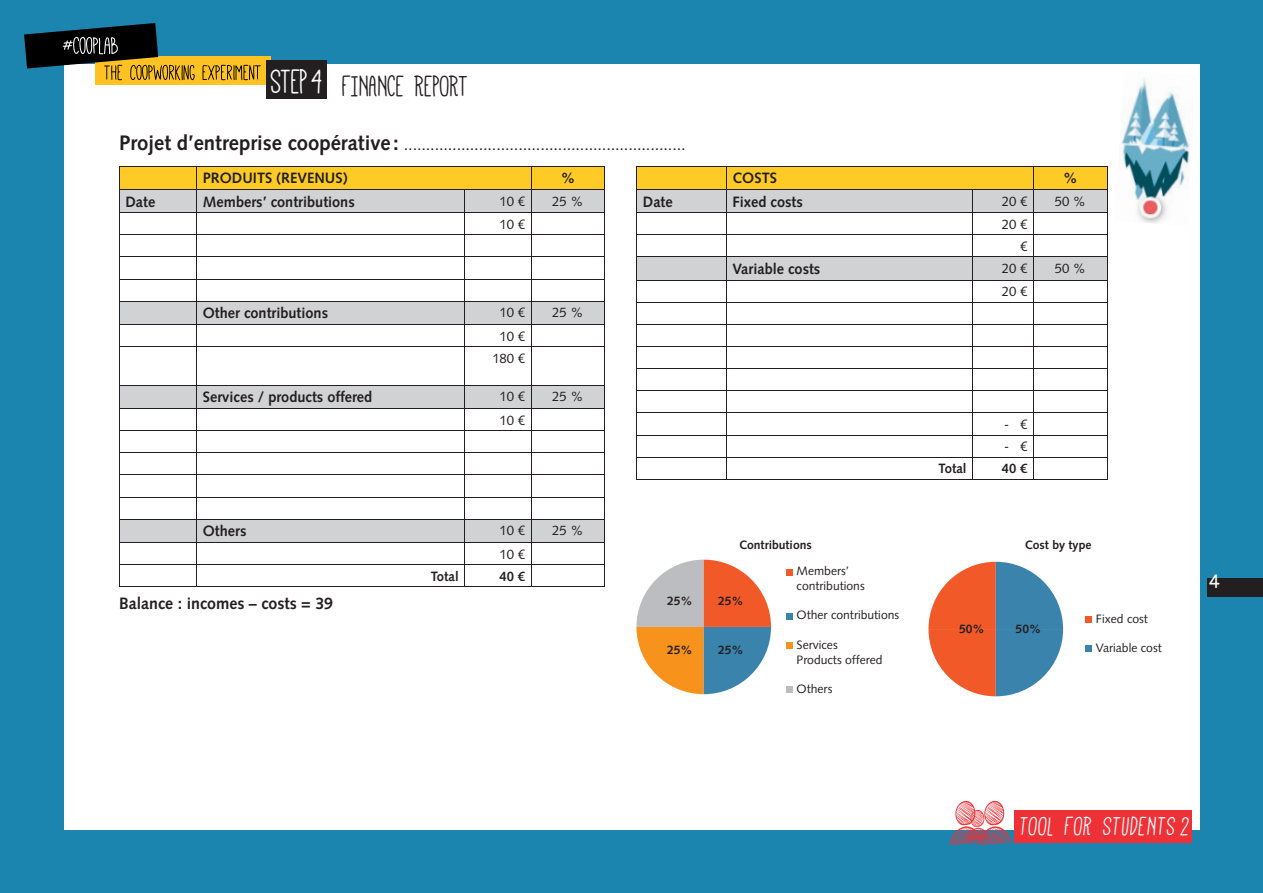
<style>
.page{position:relative;width:1263px;height:893px;background:#1c85af}
.page>*{position:absolute;margin:0;border:0;box-sizing:border-box;transform-origin:0 0}
.t1{font:38.4px "Mathlete Bulky";color:#fff}
.t2{font:33px "Mathlete Bulky";letter-spacing:.01em;color:#231f20}
.t3{font:29.4px "Mathlete Bulky Slant";letter-spacing:.04em;color:#fff}
.t4{font:22.5px "Courier Prime Code";color:#fff}
.t5{font:700 16.5px "Syntax LT Std";color:#231f20}
.t6{font:700 15px "Syntax LT Std";color:#231f20}
.t7{font:13.5px/22.2px "Syntax LT Std";color:#231f20;text-align:center}
.t8{font:700 13.5px "Syntax LT Std";color:#231f20}
.t9{font:12.15px/14.5px "Syntax LT Std";color:#231f20}
.t10{font:700 12.15px "Syntax LT Std";color:#231f20}
.t11{font:700 12px "Syntax LT Std";color:#231f20}
.s1{font-size:21px}
</style>
<div class="page">
<div style="left:64px;top:64px;width:1135px;height:765px;background:#fff"></div>
<div style="left:95px;top:56px;width:176px;height:28px;background:#fec323"></div>
<svg style="left:24px;top:23px;width:237px;height:58px"></svg>
<div style="left:1208px;top:578px;width:55px;height:18px;background:#231f20"></div>
<img style="left:1121px;top:78px;width:69px;height:145px">
<svg style="left:949px;top:800px;width:62px;height:45px"></svg>
<div style="left:267px;top:60px;width:60px;height:39px;background:#231f20"></div>
<div style="left:1014px;top:810px;width:178px;height:33px;background:#ee3037"></div>
<svg style="left:120px;top:386px;width:484px;height:156px"></svg>
<hr style="left:119px;top:346px;width:78px;height:1px;background:#231f20">
<hr style="left:119px;top:347px;width:1px;height:38px;background:#231f20">
<hr style="left:197px;top:346px;width:268px;height:1px;background:#231f20">
<hr style="left:196px;top:347px;width:1px;height:38px;background:#231f20">
<hr style="left:465px;top:346px;width:66px;height:1px;background:#231f20">
<hr style="left:464px;top:347px;width:1px;height:38px;background:#231f20">
<hr style="left:531px;top:346px;width:74px;height:1px;background:#231f20">
<hr style="left:531px;top:347px;width:1px;height:38px;background:#231f20">
<hr style="left:604px;top:347px;width:1px;height:38px;background:#231f20">
<hr style="left:119px;top:385px;width:78px;height:1px;background:#231f20">
<hr style="left:197px;top:385px;width:268px;height:1px;background:#231f20">
<hr style="left:465px;top:385px;width:66px;height:1px;background:#231f20">
<hr style="left:531px;top:385px;width:74px;height:1px;background:#231f20">
<hr style="left:119px;top:408px;width:78px;height:1px;background:#231f20">
<hr style="left:197px;top:408px;width:268px;height:1px;background:#231f20">
<hr style="left:465px;top:408px;width:66px;height:1px;background:#231f20">
<hr style="left:531px;top:408px;width:74px;height:1px;background:#231f20">
<hr style="left:119px;top:430px;width:78px;height:1px;background:#231f20">
<hr style="left:197px;top:430px;width:268px;height:1px;background:#231f20">
<hr style="left:465px;top:430px;width:66px;height:1px;background:#231f20">
<hr style="left:531px;top:430px;width:74px;height:1px;background:#231f20">
<hr style="left:119px;top:452px;width:78px;height:1px;background:#231f20">
<hr style="left:197px;top:452px;width:268px;height:1px;background:#231f20">
<hr style="left:465px;top:452px;width:66px;height:1px;background:#231f20">
<hr style="left:531px;top:452px;width:74px;height:1px;background:#231f20">
<hr style="left:119px;top:474px;width:78px;height:1px;background:#231f20">
<hr style="left:197px;top:474px;width:268px;height:1px;background:#231f20">
<hr style="left:465px;top:474px;width:66px;height:1px;background:#231f20">
<hr style="left:531px;top:474px;width:74px;height:1px;background:#231f20">
<hr style="left:119px;top:497px;width:78px;height:1px;background:#231f20">
<hr style="left:197px;top:497px;width:268px;height:1px;background:#231f20">
<hr style="left:465px;top:497px;width:66px;height:1px;background:#231f20">
<hr style="left:531px;top:497px;width:74px;height:1px;background:#231f20">
<hr style="left:119px;top:519px;width:78px;height:1px;background:#231f20">
<hr style="left:197px;top:519px;width:268px;height:1px;background:#231f20">
<hr style="left:465px;top:519px;width:66px;height:1px;background:#231f20">
<hr style="left:531px;top:519px;width:74px;height:1px;background:#231f20">
<hr style="left:119px;top:542px;width:78px;height:1px;background:#231f20">
<hr style="left:197px;top:542px;width:268px;height:1px;background:#231f20">
<hr style="left:465px;top:542px;width:66px;height:1px;background:#231f20">
<hr style="left:531px;top:542px;width:74px;height:1px;background:#231f20">
<hr style="left:119px;top:564px;width:78px;height:1px;background:#231f20">
<svg style="left:119px;top:386px;width:1px;height:200px"></svg>
<hr style="left:197px;top:564px;width:268px;height:1px;background:#231f20">
<svg style="left:196px;top:386px;width:1px;height:200px"></svg>
<hr style="left:465px;top:564px;width:66px;height:1px;background:#231f20">
<svg style="left:464px;top:386px;width:1px;height:200px"></svg>
<hr style="left:531px;top:564px;width:74px;height:1px;background:#231f20">
<svg style="left:531px;top:386px;width:1px;height:200px"></svg>
<svg style="left:604px;top:386px;width:1px;height:200px"></svg>
<hr style="left:119px;top:586px;width:78px;height:1px;background:#231f20">
<hr style="left:197px;top:586px;width:268px;height:1px;background:#231f20">
<hr style="left:465px;top:586px;width:66px;height:1px;background:#231f20">
<hr style="left:531px;top:586px;width:74px;height:1px;background:#231f20">
<svg style="left:119px;top:166px;width:486px;height:180px"></svg>
<hr style="left:119px;top:324px;width:78px;height:1px;background:#231f20">
<hr style="left:197px;top:324px;width:268px;height:1px;background:#231f20">
<hr style="left:465px;top:324px;width:66px;height:1px;background:#231f20">
<hr style="left:531px;top:324px;width:74px;height:1px;background:#231f20">
<svg style="left:636px;top:166px;width:472px;height:313px"></svg>
<hr style="left:636px;top:479px;width:91px;height:1px;background:#231f20">
<hr style="left:727px;top:479px;width:245px;height:1px;background:#231f20">
<hr style="left:972px;top:479px;width:61px;height:1px;background:#231f20">
<hr style="left:1033px;top:479px;width:75px;height:1px;background:#231f20">
<svg style="left:636px;top:560px;width:135px;height:134px"></svg>
<div style="left:786px;top:569px;width:7px;height:6px;background:#f15929"></div>
<div style="left:786px;top:613px;width:7px;height:6px;background:#3983ac"></div>
<div style="left:786px;top:643px;width:7px;height:6px;background:#f7931d"></div>
<div style="left:786px;top:687px;width:7px;height:6px;background:#bcbdc0"></div>
<svg style="left:928px;top:562px;width:135px;height:134px"></svg>
<svg style="left:1086px;top:617px;width:6px;height:6px"></svg>
<svg style="left:1086px;top:645px;width:6px;height:6px"></svg>
<h1 class="t1" style="left:271px;top:63px;width:54px">STEP 4</h1>
<h2 class="t2" style="left:343px;top:70px;width:127px">FINANCE REPORT</h2>
<p class="t11" style="left:119px;top:139px;width:567px"><span class="s1">Projet d’entreprise coopérative :</span> ................................................................</p>
<p class="t6" style="left:203px;top:170px;width:146px">PRODUITS (REVENUS)</p>
<p class="t6" style="left:561px;top:170px;width:16px">%</p>
<p class="t6" style="left:733px;top:170px;width:46px">COSTS</p>
<p class="t6" style="left:1063px;top:170px;width:16px">%</p>
<p class="t6" style="left:125px;top:193px;width:31px">Date</p>
<p class="t6" style="left:203px;top:193px;width:153px">Members’ contributions</p>
<p class="t7" style="left:500px;top:190px;width:27px">10 €</p>
<p class="t7" style="left:552px;top:190px;width:33px">25 %</p>
<p class="t7" style="left:500px;top:213px;width:27px">10 €</p>
<p class="t6" style="left:203px;top:305px;width:127px">Other contributions</p>
<p class="t7" style="left:500px;top:302px;width:27px">10 €</p>
<p class="t7" style="left:552px;top:302px;width:33px">25 %</p>
<p class="t7" style="left:492px;top:325px;width:34px">10 €<br>180 €</p>
<p class="t6" style="left:203px;top:389px;width:171px">Services / products offered</p>
<p class="t7" style="left:500px;top:386px;width:27px">10 €</p>
<p class="t7" style="left:552px;top:386px;width:33px">25 %</p>
<p class="t7" style="left:500px;top:409px;width:27px">10 €</p>
<p class="t6" style="left:203px;top:523px;width:45px">Others</p>
<p class="t7" style="left:500px;top:519px;width:27px">10 €</p>
<p class="t7" style="left:552px;top:519px;width:33px">25 %</p>
<p class="t7" style="left:500px;top:543px;width:27px">10 €</p>
<p class="t8" style="left:431px;top:568px;width:29px">Total</p>
<p class="t8" style="left:500px;top:568px;width:27px">40 €</p>
<p class="t5" style="left:119px;top:594px;width:216px">Balance : incomes – costs = 39</p>
<p class="t6" style="left:643px;top:193px;width:31px">Date</p>
<p class="t6" style="left:733px;top:193px;width:72px">Fixed costs</p>
<p class="t7" style="left:1002px;top:190px;width:27px">20 €</p>
<p class="t7" style="left:1055px;top:190px;width:33px">50 %</p>
<p class="t7" style="left:1002px;top:213px;width:27px;text-align:right">20 € €</p>
<p class="t6" style="left:733px;top:260px;width:89px">Variable costs</p>
<p class="t7" style="left:1002px;top:257px;width:27px">20 €</p>
<p class="t7" style="left:1055px;top:257px;width:33px">50 %</p>
<p class="t7" style="left:1002px;top:281px;width:27px">20 €</p>
<p class="t7" style="left:1004px;top:413px;width:25px">- €</p>
<p class="t7" style="left:1004px;top:435px;width:25px">- €</p>
<p class="t10" style="left:739px;top:538px;width:74px">Contributions</p>
<p class="t10" style="left:667px;top:594px;width:27px">25%</p>
<p class="t10" style="left:718px;top:594px;width:27px">25%</p>
<p class="t10" style="left:667px;top:643px;width:27px">25%</p>
<p class="t10" style="left:718px;top:643px;width:27px">25%</p>
<p class="t9" style="left:797px;top:564px;width:70px">Members’ contributions</p>
<p class="t9" style="left:797px;top:608px;width:104px">Other contributions</p>
<p class="t9" style="left:797px;top:637px;width:87px">Services<br>Products offered</p>
<p class="t9" style="left:797px;top:682px;width:37px">Others</p>
<p class="t8" style="left:939px;top:461px;width:29px">Total</p>
<p class="t8" style="left:1002px;top:461px;width:27px">40 €</p>
<p class="t10" style="left:1025px;top:538px;width:68px">Cost by type</p>
<p class="t10" style="left:959px;top:621px;width:27px">50%</p>
<p class="t10" style="left:1015px;top:621px;width:27px">50%</p>
<p class="t9" style="left:1096px;top:612px;width:53px">Fixed cost</p>
<p class="t9" style="left:1096px;top:640px;width:67px">Variable cost</p>
<h3 class="t4" style="left:1208px;top:568px;width:15px">4</h3>
<h3 class="t3" style="left:1020px;top:812px;width:171px">TOOL FOR STUDENTS 2</h3>
</div>
